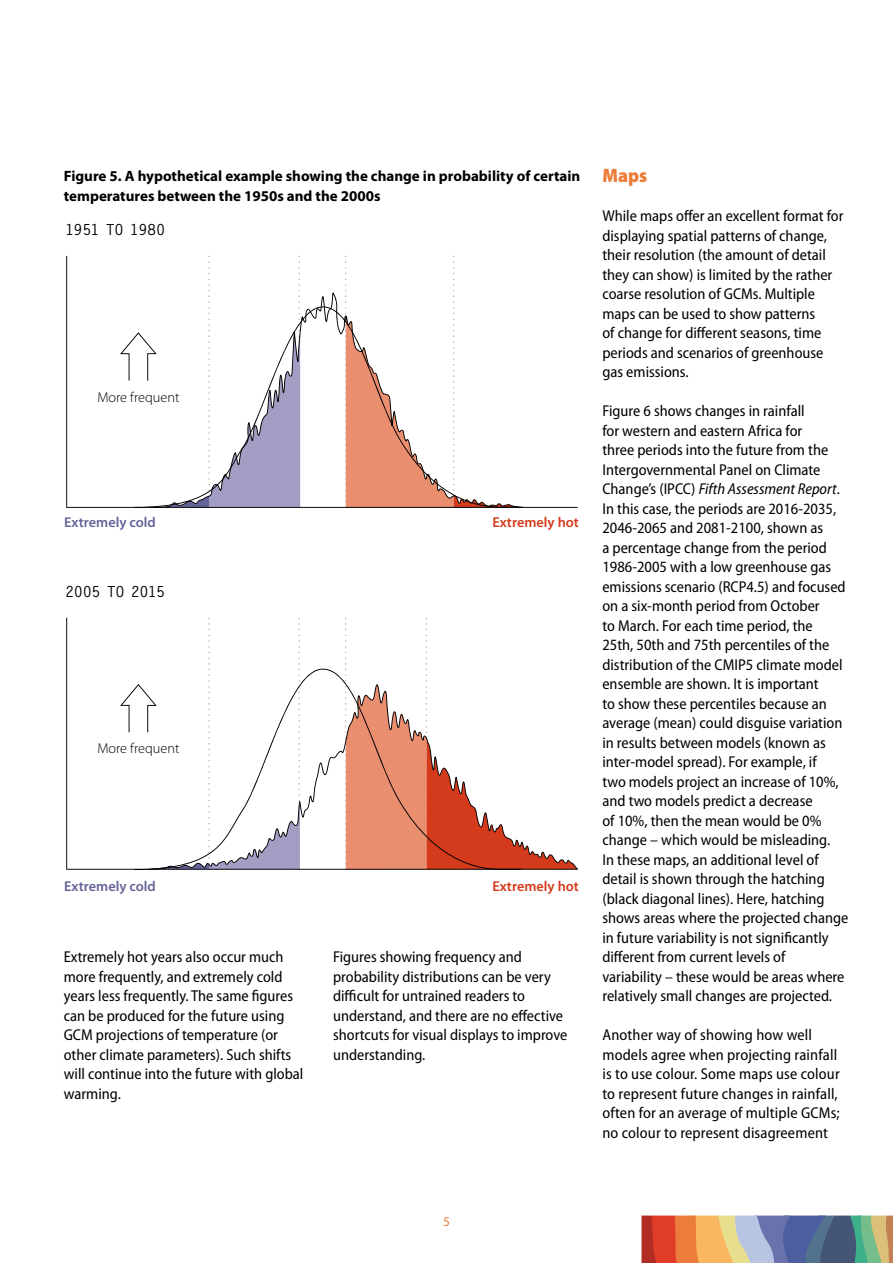
<style>
.page{position:relative;width:893px;height:1263px;background:#fff}
.page>*{position:absolute;margin:0;border:0;box-sizing:border-box;transform-origin:0 0}
.t1{font:900 semi-condensed 19.5px "Myriad Pro";color:#ec7d3b}
.t2{font:semi-condensed 15.75px/19.5px "Myriad Pro";color:#000}
.t3{font:700 15.3px "Letter Gothic Std";letter-spacing:-.025em;color:#000}
.t4{font:700 15px/19.5px "Myriad Pro";color:#000}
.t5{font:600 14.25px "Myriad Pro";color:#64649a}
.t6{font:600 14.25px "Myriad Pro";color:#d43b1d}
.t7{font:300 14.25px "Myriad Pro";color:#000}
.t8{font:13.5px "Myriad Pro";color:#ec7d3b}
.s1{font-style:italic}
</style>
<div class="page">
<svg style="left:641px;top:1215px;width:252px;height:48px;background:#a1887d"></svg>
<svg style="left:66px;top:256px;width:512px;height:252px"></svg>
<svg style="left:66px;top:618px;width:512px;height:252px"></svg>
<svg style="left:134px;top:669px;width:387px;height:201px"></svg>
<svg style="left:120px;top:256px;width:404px;height:252px"></svg>
<p class="t4" style="left:64px;top:167px;width:518px">Figure 5. A hypothetical example showing the change in probability of certain temperatures between the 1950s and the 2000s</p>
<p class="t3" style="left:65px;top:220px;width:102px">1951 TO 1980</p>
<p class="t7" style="left:97px;top:389px;width:84px">More frequent</p>
<p class="t5" style="left:64px;top:513px;width:93px">Extremely cold</p>
<p class="t6" style="left:492px;top:513px;width:88px">Extremely hot</p>
<p class="t3" style="left:65px;top:582px;width:102px">2005 TO 2015</p>
<p class="t7" style="left:97px;top:741px;width:84px">More frequent</p>
<p class="t5" style="left:64px;top:877px;width:93px">Extremely cold</p>
<p class="t6" style="left:492px;top:877px;width:88px">Extremely hot</p>
<p class="t2" style="left:64px;top:947px;width:241px">Extremely hot years also occur much more frequently, and extremely cold years less frequently. The same figures can be produced for the future using GCM projections of temperature (or other climate parameters). Such shifts will continue into the future with global warming.</p>
<p class="t2" style="left:333px;top:947px;width:236px">Figures showing frequency and probability distributions can be very difficult for untrained readers to understand, and there are no effective shortcuts for visual displays to improve understanding.</p>
<p class="t1" style="left:602px;top:164px;width:46px">Maps</p>
<p class="t2" style="left:602px;top:206px;width:243px">While maps offer an excellent format for displaying spatial patterns of change, their resolution (the amount of detail they can show) is limited by the rather coarse resolution of GCMs. Multiple maps can be used to show patterns<br>of change for different seasons, time periods and scenarios of greenhouse gas emissions.</p>
<p class="t2" style="left:602px;top:401px;width:247px">Figure 6 shows changes in rainfall<br>for western and eastern Africa for<br>three periods into the future from the Intergovernmental Panel on Climate Change’s (IPCC) <span class="s1">Fifth Assessment Report</span>.<br>In this case, the periods are 2016-2035, 2046-2065 and 2081-2100, shown as<br>a percentage change from the period 1986-2005 with a low greenhouse gas emissions scenario (RCP4.5) and focused on a six-month period from October<br>to March. For each time period, the<br>25th, 50th and 75th percentiles of the distribution of the CMIP5 climate model ensemble are shown. It is important<br>to show these percentiles because an average (mean) could disguise variation in results between models (known as inter-model spread). For example, if<br>two models project an increase of 10%, and two models predict a decrease<br>of 10%, then the mean would be 0% change – which would be misleading.<br>In these maps, an additional level of detail is shown through the hatching (black diagonal lines). Here, hatching shows areas where the projected change in future variability is not significantly different from current levels of variability – these would be areas where relatively small changes are projected.</p>
<p class="t2" style="left:602px;top:1025px;width:239px">Another way of showing how well models agree when projecting rainfall is to use colour. Some maps use colour to represent future changes in rainfall, often for an average of multiple GCMs; no colour to represent disagreement</p>
<p class="t8" style="left:443px;top:1214px;width:8px">5</p>
</div>
